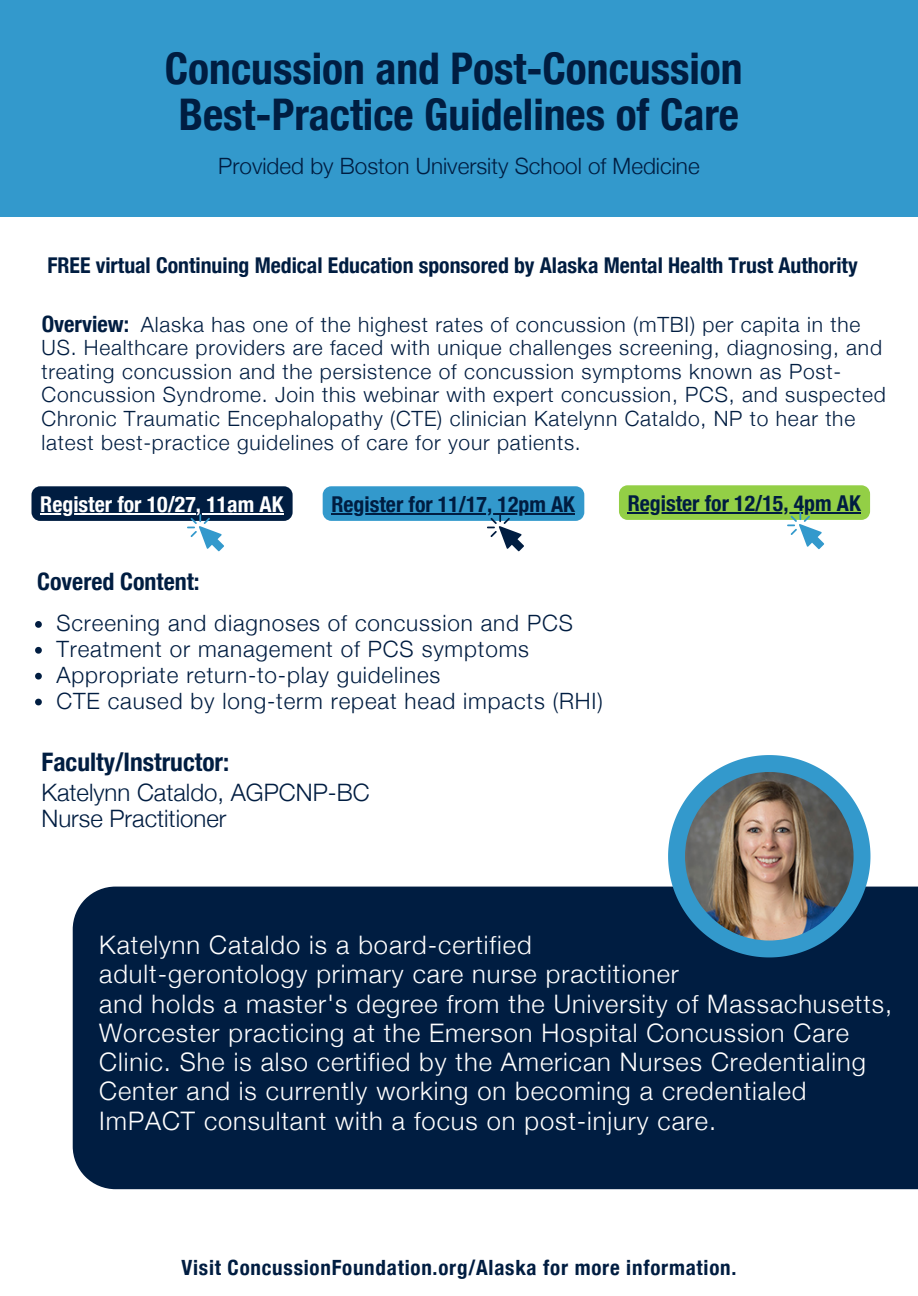
<style>
.page{position:relative;width:918px;height:1296px;background:#fff}
.page>*{position:absolute;margin:0;border:0;box-sizing:border-box;transform-origin:0 0}
.t1{font:700 condensed 43.65px/46.2px "Helvetica Neue";color:#001d41;text-align:center}
.t2{font:300 25.5px/29.2px "Helvetica Neue";letter-spacing:.035em;color:#fff}
.t3{font:700 condensed 25.5px "Helvetica Neue";color:#001d41}
.t4{font:300 24px/25.8px "Helvetica Neue";color:#001d41}
.t5{font:700 condensed 24px "Helvetica Neue";color:#001d41}
.t6{font:300 22.5px/25.8px "Helvetica Neue";letter-spacing:.035em;color:#001d41}
.t7{font:300 22.5px "Helvetica Neue";color:#001d41}
.t8{font:700 condensed 22.5px "Helvetica Neue";color:#001d41}
.t9{font:700 condensed 21.75px "Helvetica Neue";color:#001d41}
.t10{font:700 condensed 21.75px "Helvetica Neue";color:#fff}
.t11{font:300 21px/23.7px "Helvetica Neue";letter-spacing:.035em;color:#001d41}
.t12{font:700 condensed 21px "Helvetica Neue";letter-spacing:.035em;color:#001d41}
</style>
<div class="page">
<div style="left:0;top:0;width:918px;height:216px;background:#39c"></div>
<div style="left:73px;top:887px;width:845px;height:302px;background:#001d41"></div>
<svg style="left:668px;top:755px;width:202px;height:202px"></svg>
<img style="left:685px;top:772px;width:168px;height:169px">
<div style="left:32px;top:486px;width:261px;height:35px;background:#001d41;border-radius:9px"></div>
<hr style="left:40px;top:513px;width:156px;height:1px;background:#fff">
<hr style="left:196px;top:513px;width:87px;height:1px;background:#fff">
<svg style="left:187px;top:514px;width:37px;height:37px"></svg>
<svg style="left:323px;top:486px;width:261px;height:65px"></svg>
<svg style="left:619px;top:485px;width:251px;height:64px"></svg>
<svg style="left:35px;top:621px;width:7px;height:7px"></svg>
<svg style="left:35px;top:647px;width:7px;height:7px"></svg>
<svg style="left:35px;top:673px;width:7px;height:7px"></svg>
<svg style="left:35px;top:699px;width:7px;height:6px"></svg>
<h1 class="t1" style="left:165px;top:45px;width:579px">Concussion and Post-Concussion<br>Best-Practice Guidelines of Care</h1>
<p class="t7" style="left:218px;top:152px;width:483px">Provided by Boston University School of Medicine</p>
<p class="t9" style="left:47px;top:252px;width:812px">FREE virtual Continuing Medical Education sponsored by Alaska Mental Health Trust Authority</p>
<p class="t11" style="left:42px;top:312px;width:846px;text-indent:99px">Alaska has one of the highest rates of concussion (mTBI) per capita in the US. Healthcare providers are faced with unique challenges screening, diagnosing, and treating concussion and the persistence of concussion symptoms known as Post-Concussion Syndrome. Join this webinar with expert concussion, PCS, and suspected Chronic Traumatic Encephalopathy (CTE) clinician Katelynn Cataldo, NP to hear the latest best-practice guidelines of care for your patients.</p>
<p class="t8" style="left:42px;top:311px;width:89px">Overview:</p>
<p class="t10" style="left:40px;top:491px;width:245px">Register for 10/27, 11am AK</p>
<p class="t9" style="left:331px;top:491px;width:245px">Register for 11/17, 12pm AK</p>
<p class="t9" style="left:628px;top:490px;width:235px">Register for 12/15, 4pm AK</p>
<p class="t5" style="left:37px;top:567px;width:164px">Covered Content:</p>
<p class="t6" style="left:56px;top:610px;width:548px">Screening and diagnoses of concussion and PCS Treatment or management of PCS symptoms Appropriate return-to-play guidelines<br>CTE caused by long-term repeat head impacts (RHI)</p>
<p class="t3" style="left:42px;top:746px;width:189px">Faculty/Instructor:</p>
<p class="t4" style="left:42px;top:779px;width:330px">Katelynn Cataldo, AGPCNP-BC<br>Nurse Practitioner</p>
<p class="t2" style="left:99px;top:930px;width:795px">Katelynn Cataldo is a board-certified<br>adult-gerontology primary care nurse practitioner<br>and holds a master's degree from the University of Massachusetts, Worcester practicing at the Emerson Hospital Concussion Care Clinic. She is also certified by the American Nurses Credentialing Center and is currently working on becoming a credentialed ImPACT consultant with a focus on post-injury care.</p>
<p class="t12" style="left:181px;top:1255px;width:557px">Visit ConcussionFoundation.org/Alaska for more information.</p>
</div>
